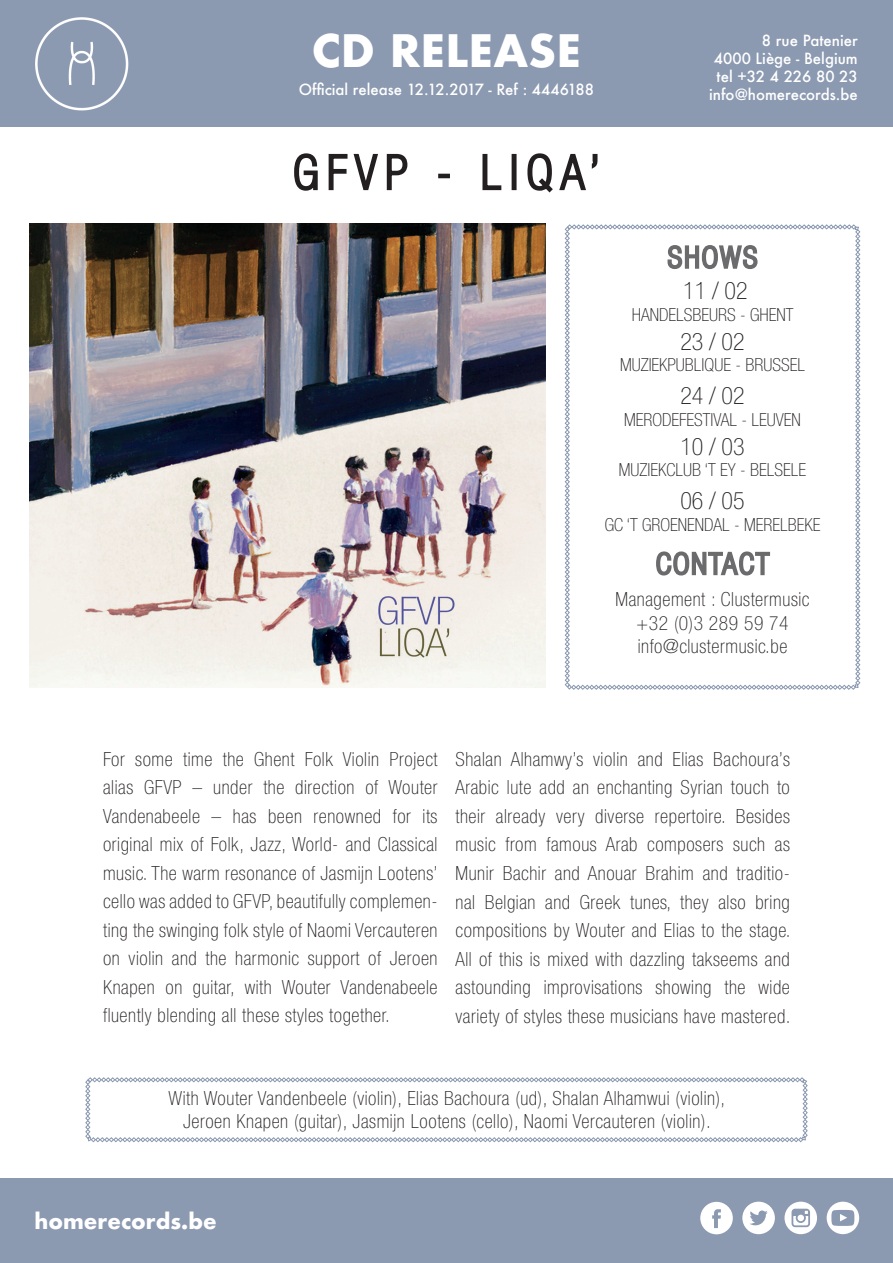
<style>
.page{position:relative;width:893px;height:1263px;background:#fff}
.page>*{position:absolute;margin:0;border:0;box-sizing:border-box;transform-origin:0 0}
.t1{font:700 43.5px "Futura";color:#fff}
.t2{font:100 condensed 24px "Helvetica Neue LT Std";color:#231f20}
.t3{font:700 21px "Futura";color:#fff}
.t4{font:100 condensed 19.5px/28.5px "Helvetica Neue LT Std";letter-spacing:.03em;color:#231f20;text-align:justify}
.t5{font:100 condensed 18px "Helvetica Neue LT Std";color:#231f20}
.t6{font:500 15px/18px "Futura";color:#fff;text-align:justify}
</style>
<div class="page">
<svg style="left:294px;top:153px;width:24px;height:38px"></svg>
<svg style="left:328px;top:153px;width:80px;height:38px"></svg>
<div style="left:438px;top:174px;width:12px;height:4px;border:3px solid #231f20"></div>
<svg style="left:482px;top:153px;width:20px;height:38px"></svg>
<div style="left:512px;top:154px;width:5px;height:36px;border:3px solid #231f20"></div>
<svg style="left:527px;top:153px;width:71px;height:40px"></svg>
<div style="left:0;top:0;width:893px;height:126px;background:#8b99b1"></div>
<img style="left:35px;top:17px;width:94px;height:94px">
<div style="left:0;top:1178px;width:893px;height:85px;background:#8b99b1"></div>
<svg style="left:827px;top:1202px;width:32px;height:32px"></svg>
<svg style="left:784px;top:1202px;width:33px;height:32px"></svg>
<svg style="left:742px;top:1202px;width:33px;height:32px"></svg>
<svg style="left:700px;top:1202px;width:33px;height:32px"></svg>
<img style="left:30px;top:224px;width:516px;height:463px">
<svg style="left:565px;top:224px;width:295px;height:466px"></svg>
<svg style="left:85px;top:1077px;width:723px;height:65px"></svg>
<h1 class="t1" style="left:312px;top:19px;width:271px">CD RELEASE</h1>
<p class="t6" style="left:714px;top:32px;width:145px;text-indent:48px">8 rue Patenier 4000 Liège - Belgium tel +32 4 226 80 23</p>
<p class="t6" style="left:299px;top:81px;width:297px">Official release 12.12.2017 - Ref : 4446188</p>
<p class="t6" style="left:709px;top:86px;width:150px">info@homerecords.be</p>
<p class="t2" style="left:683px;top:277px;width:66px">11 / 02</p>
<p class="t5" style="left:632px;top:304px;width:163px">HANDELSBEURS - GHENT</p>
<p class="t2" style="left:680px;top:328px;width:66px">23 / 02</p>
<p class="t5" style="left:620px;top:355px;width:187px">MUZIEKPUBLIQUE - BRUSSEL</p>
<p class="t2" style="left:680px;top:382px;width:66px">24 / 02</p>
<p class="t5" style="left:624px;top:410px;width:178px">MERODEFESTIVAL - LEUVEN</p>
<p class="t2" style="left:680px;top:433px;width:66px">10 / 03</p>
<p class="t5" style="left:619px;top:460px;width:189px">MUZIEKCLUB ‘T EY - BELSELE</p>
<p class="t2" style="left:680px;top:487px;width:66px">06 / 05</p>
<p class="t5" style="left:605px;top:515px;width:217px">GC ‘T GROENENDAL - MERELBEKE</p>
<p class="t4" style="left:615px;top:588px;width:195px;line-height:23.4px;text-align:center">Management : Clustermusic +32 (0)3 289 59 74 info@clustermusic.be</p>
<p class="t4" style="left:103px;top:744px;width:336px">For some time the Ghent Folk Violin Project alias GFVP – under the direction of Wouter Vandenabeele – has been renowned for its original mix of Folk, Jazz, World- and Classical music. The warm resonance of Jasmijn Lootens’ cello was added to GFVP, beautifully complemen&shy;ting the swinging folk style of Naomi Vercauteren on violin and the harmonic support of Jeroen Knapen on guitar, with Wouter Vandenabeele fluently blending all these styles together.</p>
<p class="t4" style="left:455px;top:745px;width:337px">Shalan Alhamwy’s violin and Elias Bachoura’s Arabic lute add an enchanting Syrian touch to their already very diverse repertoire. Besides music from famous Arab composers such as Munir Bachir and Anouar Brahim and traditio&shy;nal Belgian and Greek tunes, they also bring compositions by Wouter and Elias to the stage.<br>All of this is mixed with dazzling takseems and astounding improvisations showing the wide variety of styles these musicians have mastered.</p>
<p class="t4" style="left:168px;top:1086px;width:558px;line-height:23.4px;text-align:center">With Wouter Vandenbeele (violin), Elias Bachoura (ud), Shalan Alhamwui (violin),<br>Jeroen Knapen (guitar), Jasmijn Lootens (cello), Naomi Vercauteren (violin).</p>
<p class="t3" style="left:34px;top:1206px;width:184px">homerecords.be</p>
</div>
